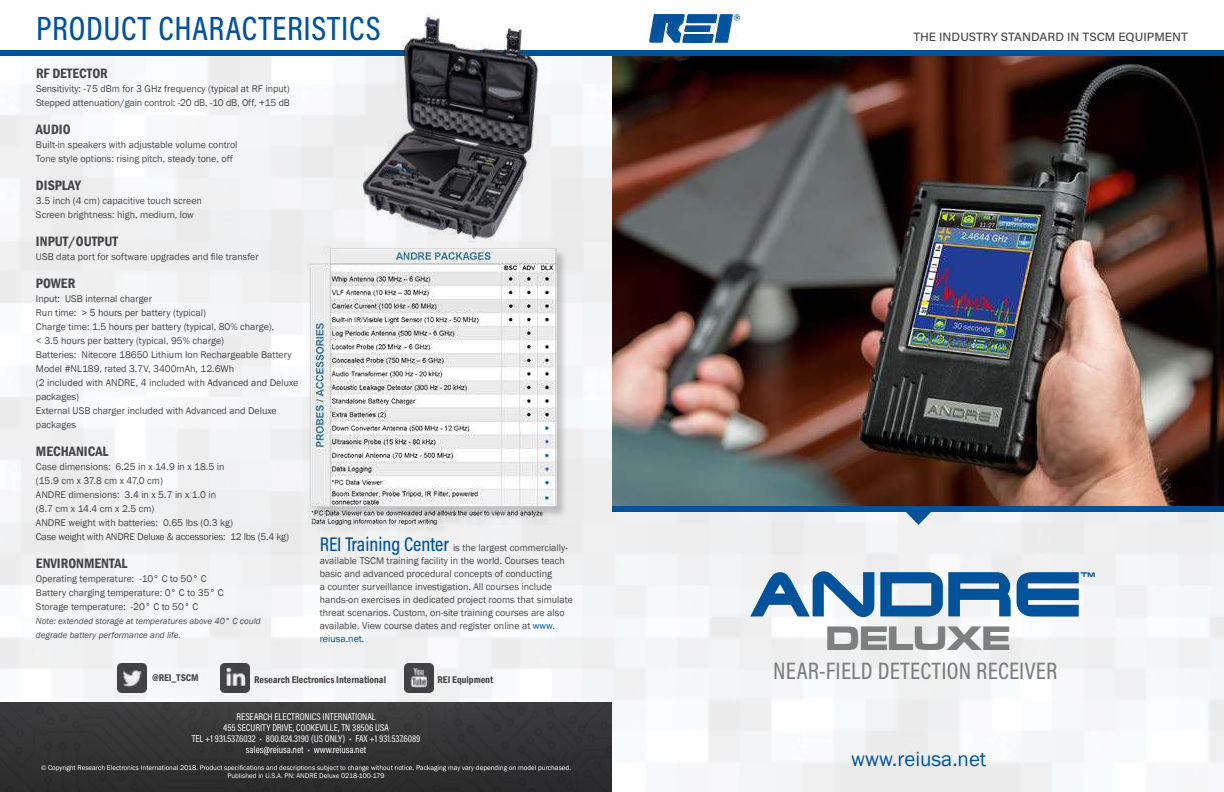
<style>
.page{position:relative;width:1224px;height:792px;background:#fff}
.page>*{position:absolute;margin:0;border:0;box-sizing:border-box;transform-origin:0 0}
.t1{font:60px "Chimes";color:#00539a}
.t2{font:35px "Microgramma D Bold Exte";color:#7d7f7e}
.t3{font:500 34px "Acumin Pro Cond";letter-spacing:.02em;color:#00529b}
.t4{font:500 24px "Acumin Pro Cond";letter-spacing:.01em;color:#7d7f7f}
.t5{font:21px "Franklin Gothic";color:#00539a}
.t6{font:600 condensed 14px "Franklin Gothic";color:#454547}
.t7{font:500 12px "Acumin Pro";color:#454547}
.t8{font:10px/14px "Franklin Gothic";color:#454547}
.t9{font:10px/11px "Acumin Pro Cond";color:#fff;text-align:center}
.t10{font:600 condensed 10px "Franklin Gothic";color:#454547}
.t11{font:italic 9px/14px "Franklin Gothic";color:#454547}
.t12{font:7px/8px "Franklin Gothic";color:#fff;text-align:center}
.t13{font:6.4px "Chimes";color:#00539a}
.s1{font-family:"Acumin Pro Cond";font-weight:500;font-size:20px;color:#00529b}
.s2{color:#00529b}
</style>
<div class="page">
<img style="left:0;top:56px;width:1224px;height:736px">
<img style="left:0;top:702px;width:612px;height:90px">
<div style="left:0;top:50px;width:1224px;height:6px;background:#00539a"></div>
<img style="left:649px;top:14px;width:91px;height:29px">
<img style="left:612px;top:56px;width:612px;height:450px">
<div style="left:612px;top:506px;width:612px;height:6px;background:#00539a"></div>
<svg style="left:905px;top:512px;width:27px;height:13px"></svg>
<img style="left:220px;top:664px;width:29px;height:29px">
<img style="left:404px;top:664px;width:29px;height:29px">
<img style="left:118px;top:664px;width:29px;height:29px">
<img style="left:357px;top:14px;width:191px;height:232px">
<div style="left:311px;top:250px;width:257px;height:286px;background:#000;opacity:.2"></div>
<img style="left:307px;top:246px;width:250px;height:278px">
<h3 class="t3" style="left:36px;top:16px;width:346px">PRODUCT CHARACTERISTICS</h3>
<h3 class="t6" style="left:36px;top:68px;width:73px">RF DETECTOR</h3>
<p class="t8" style="left:36px;top:82px;width:255px">Sensitivity: -75 dBm for 3 GHz frequency (typical at RF input)<br>Stepped attenuation/gain control: -20 dB, -10 dB, Off, +15 dB</p>
<h3 class="t6" style="left:36px;top:124px;width:36px">AUDIO</h3>
<p class="t8" style="left:36px;top:138px;width:203px">Built-in speakers with adjustable volume control<br>Tone style options: rising pitch, steady tone, off</p>
<h3 class="t6" style="left:36px;top:180px;width:46px">DISPLAY</h3>
<p class="t8" style="left:36px;top:194px;width:168px">3.5 inch (4 cm) capacitive touch screen<br>Screen brightness: high, medium, low</p>
<h3 class="t6" style="left:36px;top:236px;width:84px">INPUT/OUTPUT</h3>
<p class="t8" style="left:36px;top:250px;width:224px">USB data port for software upgrades and file transfer</p>
<h3 class="t6" style="left:36px;top:278px;width:41px">POWER</h3>
<p class="t8" style="left:36px;top:292px;width:264px">Input: USB internal charger<br>Run time: &gt; 5 hours per battery (typical)<br>Charge time: 1.5 hours per battery (typical, 80% charge),<br>&lt; 3.5 hours per battery (typical, 95% charge)<br>Batteries: Nitecore 18650 Lithium Ion Rechargeable Battery Model #NL189, rated 3.7V, 3400mAh, 12.6Wh<br>(2 included with ANDRE, 4 included with Advanced and Deluxe packages)<br>External USB charger included with Advanced and Deluxe packages</p>
<h3 class="t6" style="left:36px;top:446px;width:74px">MECHANICAL</h3>
<p class="t8" style="left:36px;top:460px;width:254px">Case dimensions: 6.25 in x 14.9 in x 18.5 in<br>(15.9 cm x 37.8 cm x 47.0 cm)<br>ANDRE dimensions: 3.4 in x 5.7 in x 1.0 in<br>(8.7 cm x 14.4 cm x 2.5 cm)<br>ANDRE weight with batteries: 0.65 lbs (0.3 kg)<br>Case weight with ANDRE Deluxe &amp; accessories: 12 lbs (5.4 kg)</p>
<h3 class="t6" style="left:36px;top:558px;width:93px">ENVIRONMENTAL</h3>
<p class="t8" style="left:36px;top:572px;width:189px">Operating temperature: -10° C to 50° C<br>Battery charging temperature: 0° C to 35° C<br>Storage temperature: -20° C to 50° C</p>
<p class="t11" style="left:36px;top:615px;width:226px">Note: extended storage at temperatures above 40° C could degrade battery performance and life.</p>
<p class="t8" style="left:320px;top:542px;width:255px;line-height:13px"><span class="s1">REI Training Center</span> is the largest commercially&shy;available TSCM training facility in the world. Courses teach basic and advanced procedural concepts of conducting<br>a counter surveillance investigation. All courses include hands-on exercises in dedicated project rooms that simulate threat scenarios. Custom, on-site training courses are also available. View course dates and register online at <span class="s2">www. reiusa.net.</span></p>
<p class="t10" style="left:152px;top:675px;width:48px">@REI_TSCM</p>
<p class="t10" style="left:254px;top:676px;width:133px">Research Electronics International</p>
<p class="t10" style="left:437px;top:676px;width:57px">REI Equipment</p>
<p class="t9" style="left:192px;top:712px;width:230px">RESEARCH ELECTRONICS INTERNATIONAL<br>455 SECURITY DRIVE, COOKEVILLE, TN 38506 USA<br>TEL +1 931.537.6032 • 800.824.3190 (US ONLY) • FAX +1 931.537.6089 sales@reiusa.net • www.reiusa.net</p>
<p class="t12" style="left:41px;top:764px;width:532px">© Copyright Research Electronics International 2018. Product specifications and descriptions subject to change without notice. Packaging may vary depending on model purchased.<br>Published in U.S.A. PN: ANDRE Deluxe 0218-100-179</p>
<p class="t7" style="left:913px;top:32px;width:276px">THE INDUSTRY STANDARD IN TSCM EQUIPMENT</p>
<h1 class="t1" style="left:751px;top:561px;width:332px">ANDRE</h1>
<p class="t13" style="left:1081px;top:571px;width:16px">TM</p>
<h2 class="t2" style="left:826px;top:617px;width:186px">DELUXE</h2>
<h3 class="t4" style="left:773px;top:662px;width:285px">NEAR-FIELD DETECTION RECEIVER</h3>
<h3 class="t5" style="left:851px;top:752px;width:137px">www.reiusa.net</h3>
</div>
